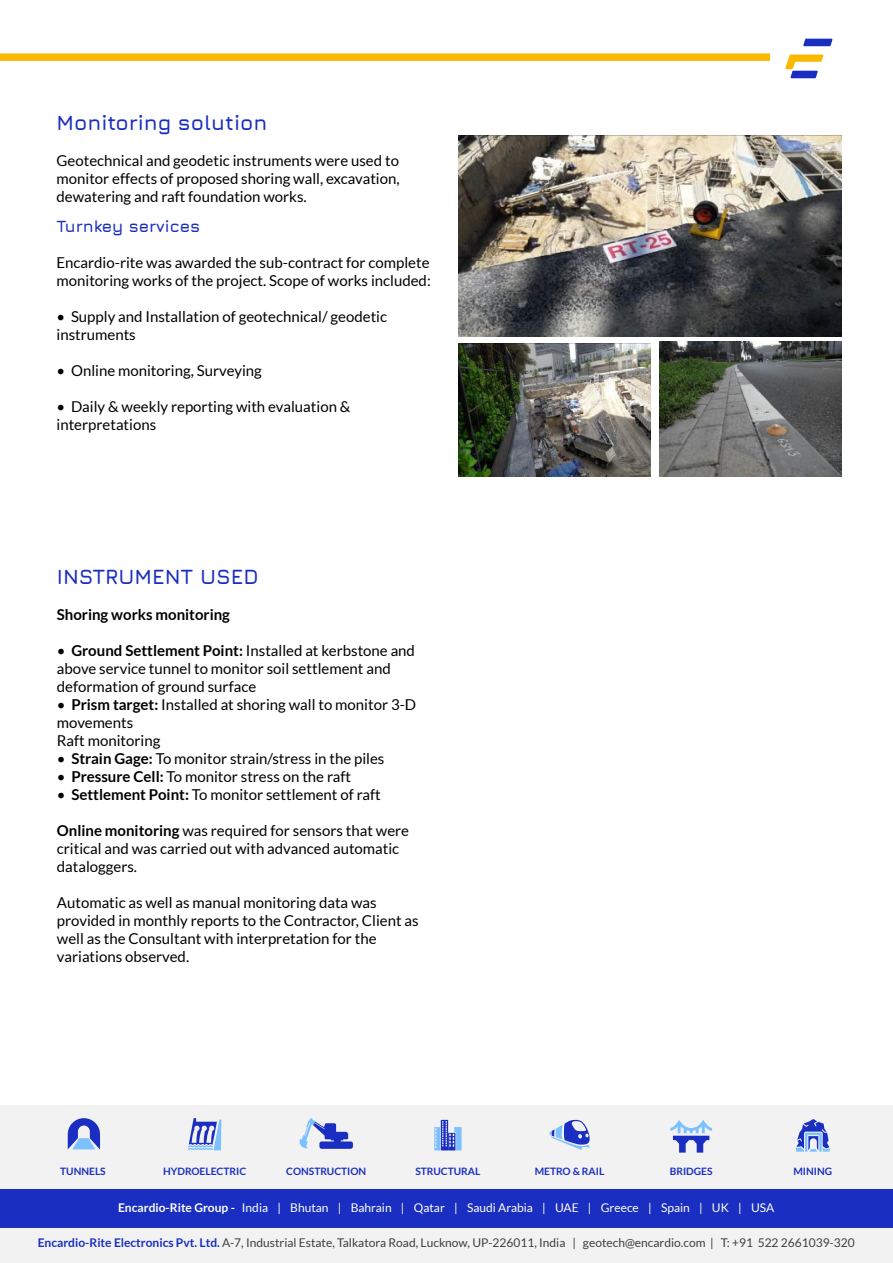
<style>
.page{position:relative;width:893px;height:1263px;background:#fff}
.page>*{position:absolute;margin:0;border:0;box-sizing:border-box;transform-origin:0 0}
.t1{font:700 21px "Jura";color:#1a2fc1}
.t2{font:700 16.5px "Jura";color:#1a2fc1}
.t3{font:15px/18px "Lato";color:#000}
.t4{font:700 15px "Lato";color:#000}
.t5{font:12px "Lato";color:#3f3f3f}
.t6{font:12px "Lato";color:#fff}
.t7{font:700 10.2px "Lato";color:#1a2fc1}
.s1{font-weight:700}
.s2{font-weight:700;color:#1a2fc1}
</style>
<div class="page">
<svg style="left:803px;top:39px;width:30px;height:7px"></svg>
<svg style="left:785px;top:55px;width:38px;height:23px"></svg>
<div style="left:0;top:53px;width:770px;height:8px;background:#fab900"></div>
<div style="left:0;top:1105px;width:893px;height:158px;background:#f2f2f2"></div>
<div style="left:0;top:1189px;width:893px;height:38px;background:#1a2fc1"></div>
<svg style="left:68px;top:1118px;width:32px;height:31px"></svg>
<svg style="left:188px;top:1118px;width:33px;height:32px"></svg>
<svg style="left:299px;top:1118px;width:54px;height:31px"></svg>
<svg style="left:549px;top:1119px;width:41px;height:31px"></svg>
<svg style="left:670px;top:1120px;width:42px;height:32px"></svg>
<svg style="left:434px;top:1120px;width:28px;height:30px"></svg>
<svg style="left:796px;top:1119px;width:34px;height:33px"></svg>
<img style="left:458px;top:136px;width:384px;height:200px">
<img style="left:458px;top:343px;width:192px;height:133px">
<img style="left:660px;top:342px;width:182px;height:134px">
<h1 class="t1" style="left:57px;top:107px;width:212px">Monitoring solution</h1>
<p class="t3" style="left:57px;top:151px;width:345px;text-align:justify">Geotechnical and geodetic instruments were used to monitor effects of proposed shoring wall, excavation, dewatering and raft foundation works.</p>
<p class="t2" style="left:57px;top:215px;width:145px">Turnkey services</p>
<p class="t3" style="left:57px;top:254px;width:376px">Encardio-rite was awarded the sub-contract for complete monitoring works of the project. Scope of works included:</p>
<p class="t3" style="left:57px;top:308px;width:332px">• Supply and Installation of geotechnical/ geodetic instruments</p>
<p class="t3" style="left:57px;top:362px;width:207px">• Online monitoring, Surveying</p>
<p class="t3" style="left:57px;top:398px;width:295px">• Daily &amp; weekly reporting with evaluation &amp; interpretations</p>
<h1 class="t1" style="left:57px;top:562px;width:203px">INSTRUMENT USED</h1>
<p class="t4" style="left:57px;top:606px;width:175px">Shoring works monitoring</p>
<p class="t3" style="left:57px;top:642px;width:360px">• <span class="s1">Ground Settlement Point:</span> Installed at kerbstone and above service tunnel to monitor soil settlement and deformation of ground surface</p>
<p class="t3" style="left:57px;top:696px;width:361px">• <span class="s1">Prism target:</span> Installed at shoring wall to monitor 3-D movements<br>Raft monitoring</p>
<p class="t3" style="left:57px;top:750px;width:329px">• <span class="s1">Strain Gage:</span> To monitor strain/stress in the piles</p>
<p class="t3" style="left:57px;top:768px;width:296px">• <span class="s1">Pressure Cell:</span> To monitor stress on the raft</p>
<p class="t3" style="left:57px;top:786px;width:325px">• <span class="s1">Settlement Point:</span> To monitor settlement of raft</p>
<p class="t3" style="left:57px;top:822px;width:354px"><span class="s1">Online monitoring</span> was required for sensors that were critical and was carried out with advanced automatic dataloggers.</p>
<p class="t3" style="left:57px;top:894px;width:363px">Automatic as well as manual monitoring data was provided in monthly reports to the Contractor, Client as well as the Consultant with interpretation for the variations observed.</p>
<p class="t7" style="left:60px;top:1166px;width:47px">TUNNELS</p>
<p class="t7" style="left:163px;top:1166px;width:85px">HYDROELECTRIC</p>
<p class="t7" style="left:286px;top:1166px;width:82px">CONSTRUCTION</p>
<p class="t7" style="left:415px;top:1166px;width:66px">STRUCTURAL</p>
<p class="t7" style="left:535px;top:1166px;width:71px">METRO &amp; RAIL</p>
<p class="t7" style="left:670px;top:1166px;width:44px">BRIDGES</p>
<p class="t7" style="left:793px;top:1166px;width:40px">MINING</p>
<p class="t6" style="left:118px;top:1201px;width:658px"><span class="s1">Encardio-Rite Group -</span> India | Bhutan | Bahrain | Qatar | Saudi Arabia | UAE | Greece | Spain | UK | USA</p>
<p class="t5" style="left:38px;top:1236px;width:818px"><span class="s2">Encardio-Rite Electronics Pvt. Ltd.</span> A-7, Industrial Estate, Talkatora Road, Lucknow, UP-226011, India | geotech@encardio.com | T: +91 522 2661039-320</p>
</div>
